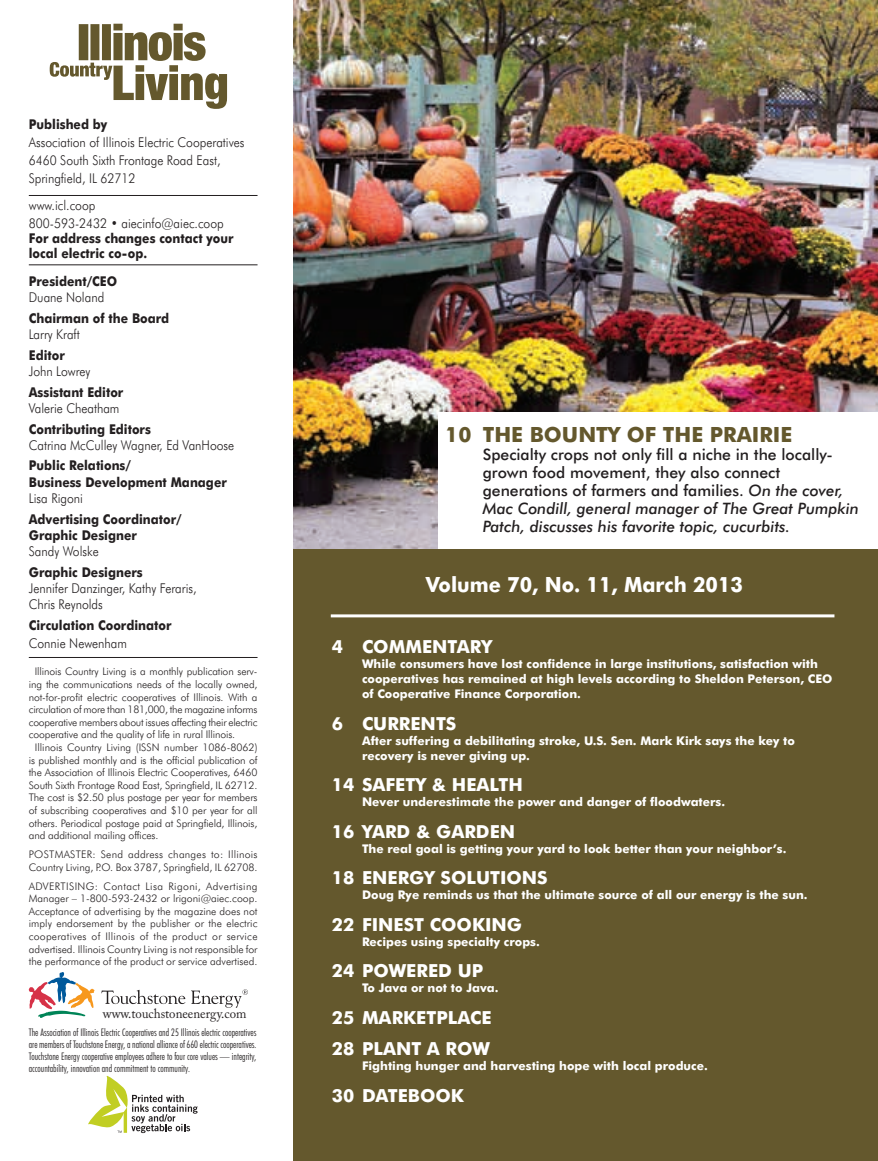
<style>
.page{position:relative;width:878px;height:1161px;background:#fff}
.page>*{position:absolute;margin:0;border:0;box-sizing:border-box;transform-origin:0 0}
.t1{font:700 21px "Futura BT";color:#fff;scale:.95 1}
.t2{font:700 21px "Futura BT";color:#64582d}
.t3{font:700 18px/31.5px "Futura BT";color:#fff}
.t4{font:500 15.75px/18px "Futura BT";color:#231f20}
.t5{font:300 13.5px/18px "Futura BT";color:#231f20;scale:.9 1}
.t6{font:700 13.5px/16.2px "Futura BT";color:#231f20;scale:.9 1}
.t7{font:13.5px "Adobe Caslon Pro";color:#231f20;scale:.95 1}
.t8{font:700 12px/15px "Futura BT";color:#fff}
.t9{font:300 10.5px/12.6px "Futura BT";letter-spacing:-.01em;color:#231f20;text-align:justify}
.t10{font:300 condensed 10.5px/12px "Futura BT";color:#231f20;text-align:justify;scale:.94 1}
.t11{font:300 10.5px/12.6px "Futura BT";letter-spacing:.025em;color:#231f20}
.s1{font-weight:700}
.s2{font-weight:300}
.s3{font-style:italic}
</style>
<div class="page">
<img style="left:293px;top:0;width:585px;height:549px">
<div style="left:270px;top:549px;width:608px;height:612px;background:#64582d"></div>
<div style="left:1px;top:0;width:292px;height:1161px;background:#fff"></div>
<div style="left:437px;top:412px;width:441px;height:137px;background:#fff"></div>
<svg style="left:29px;top:972px;width:65px;height:46px"></svg>
<svg style="left:101px;top:990px;width:84px;height:14px"></svg>
<svg style="left:191px;top:989px;width:57px;height:19px"></svg>
<svg style="left:50px;top:24px;width:177px;height:85px"></svg>
<hr style="left:331px;top:614px;width:503px;height:3px;background:#fff">
<hr style="left:29px;top:195px;width:228px;height:1px;background:#231f20">
<hr style="left:29px;top:265px;width:228px;height:1px;background:#231f20">
<hr style="left:29px;top:657px;width:228px;height:1px;background:#231f20">
<svg style="left:88px;top:1075px;width:110px;height:58px"></svg>
<p class="t5" style="left:29px;top:116px;width:241px"><span class="s1">Published by<br></span>Association of Illinois Electric Cooperatives<br>6460 South Sixth Frontage Road East,<br>Springfield, IL 62712</p>
<p class="t5" style="left:29px;top:197px;width:218px">www.icl.coop<br>800-593-2432 • aiecinfo@aiec.coop</p>
<p class="t6" style="left:29px;top:232px;width:229px;line-height:15px">For address changes contact your local electric co-op.</p>
<p class="t6" style="left:29px;top:274px;width:100px">President/CEO<br><span class="s2">Duane Noland</span></p>
<p class="t6" style="left:29px;top:311px;width:158px">Chairman of the Board<br><span class="s2">Larry Kraft</span></p>
<p class="t5" style="left:29px;top:348px;width:70px;line-height:16.2px"><span class="s1">Editor<br></span>John Lowrey</p>
<p class="t6" style="left:29px;top:385px;width:107px">Assistant Editor<br><span class="s2">Valerie Cheatham</span></p>
<p class="t5" style="left:29px;top:422px;width:230px;line-height:16.2px"><span class="s1">Contributing Editors<br></span>Catrina McCulley Wagner, Ed VanHoose</p>
<p class="t6" style="left:29px;top:459px;width:221px">Public Relations/<br>Business Development Manager<br><span class="s2">Lisa Rigoni</span></p>
<p class="t6" style="left:29px;top:512px;width:171px">Advertising Coordinator/<br>Graphic Designer<br><span class="s2">Sandy Wolske</span></p>
<p class="t5" style="left:29px;top:565px;width:188px;line-height:16.2px"><span class="s1">Graphic Designers<br></span>Jennifer Danzinger, Kathy Feraris,<br>Chris Reynolds</p>
<p class="t6" style="left:29px;top:617px;width:160px;line-height:18px">Circulation Coordinator<br><span class="s2">Connie Newenham</span></p>
<p class="t9" style="left:35px;top:666px;width:224px">Illinois Country Living is a monthly publication serv-</p>
<p class="t9" style="left:29px;top:679px;width:230px">ing the communications needs of the locally owned,</p>
<p class="t9" style="left:29px;top:691px;width:230px">not-for-profit electric cooperatives of Illinois. With a</p>
<p class="t9" style="left:29px;top:704px;width:230px">circulation of more than 181,000, the magazine informs</p>
<p class="t9" style="left:29px;top:716px;width:230px">cooperative members about issues affecting their electric</p>
<p class="t9" style="left:29px;top:729px;width:208px">cooperative and the quality of life in rural Illinois.</p>
<p class="t9" style="left:35px;top:742px;width:224px">Illinois Country Living (ISSN number 1086-8062)</p>
<p class="t9" style="left:29px;top:754px;width:230px">is published monthly and is the official publication of</p>
<p class="t9" style="left:29px;top:767px;width:230px">the Association of Illinois Electric Cooperatives, 6460</p>
<p class="t9" style="left:29px;top:779px;width:230px">South Sixth Frontage Road East, Springfield, IL 62712.</p>
<p class="t9" style="left:29px;top:792px;width:230px">The cost is $2.50 plus postage per year for members</p>
<p class="t9" style="left:29px;top:805px;width:230px">of subscribing cooperatives and $10 per year for all</p>
<p class="t9" style="left:29px;top:817px;width:230px">others. Periodical postage paid at Springfield, Illinois,</p>
<p class="t9" style="left:29px;top:830px;width:131px">and additional mailing offices.</p>
<p class="t11" style="left:29px;top:849px;width:230px">POSTMASTER: Send address changes to: Illinois<br>Country Living, P.O. Box 3787, Springfield, IL 62708.</p>
<p class="t9" style="left:29px;top:880px;width:230px">ADVERTISING: Contact Lisa Rigoni, Advertising Manager – 1-800-593-2432 or lrigoni@aiec.coop.<br>Acceptance of advertising by the magazine does not imply endorsement by the publisher or the electric cooperatives of Illinois of the product or service advertised. Illinois Country Living is not responsible for the performance of the product or service advertised.</p>
<p class="t7" style="left:103px;top:1009px;width:152px">www.touchstoneenergy.com</p>
<p class="t10" style="left:29px;top:1026px;width:243px">The Association of Illinois Electric Cooperatives and 25 Illinois electric cooperatives are members of Touchstone Energy, a national alliance of 660 electric cooperatives.<br>Touchstone Energy cooperative employees adhere to four core values — integrity, accountability, innovation and commitment to community.</p>
<p class="t2" style="left:445px;top:426px;width:348px">10 THE BOUNTY OF THE PRAIRIE</p>
<p class="t4" style="left:482px;top:447px;width:377px">Specialty crops not only fill a niche in the locally&shy;grown food movement, they also connect generations of farmers and families. <span class="s3">On the cover, Mac Condill, general manager of The Great Pumpkin Patch, discusses his favorite topic, cucurbits.</span></p>
<p class="t1" style="left:426px;top:575px;width:335px">Volume 70, No. 11, March 2013</p>
<p class="t3" style="left:332px;top:632px;width:162px">4 COMMENTARY</p>
<p class="t8" style="left:362px;top:657px;width:472px">While consumers have lost confidence in large institutions, satisfaction with cooperatives has remained at high levels according to Sheldon Peterson, CEO of Cooperative Finance Corporation.</p>
<p class="t3" style="left:332px;top:709px;width:126px">6 CURRENTS</p>
<p class="t8" style="left:362px;top:734px;width:434px">After suffering a debilitating stroke, U.S. Sen. Mark Kirk says the key to recovery is never giving up.</p>
<p class="t3" style="left:332px;top:770px;width:192px">14 SAFETY &amp; HEALTH</p>
<p class="t8" style="left:362px;top:795px;width:364px">Never underestimate the power and danger of floodwaters.</p>
<p class="t3" style="left:332px;top:817px;width:185px">16 YARD &amp; GARDEN</p>
<p class="t8" style="left:362px;top:842px;width:426px">The real goal is getting your yard to look better than your neighbor’s.</p>
<p class="t3" style="left:332px;top:863px;width:217px">18 ENERGY SOLUTIONS</p>
<p class="t8" style="left:362px;top:888px;width:447px">Doug Rye reminds us that the ultimate source of all our energy is the sun.</p>
<p class="t3" style="left:332px;top:910px;width:191px">22 FINEST COOKING</p>
<p class="t8" style="left:362px;top:935px;width:179px">Recipes using specialty crops.</p>
<p class="t3" style="left:332px;top:956px;width:153px">24 POWERED UP</p>
<p class="t8" style="left:362px;top:981px;width:138px">To Java or not to Java.</p>
<p class="t3" style="left:332px;top:1003px;width:161px">25 MARKETPLACE<br>28 PLANT A ROW</p>
<p class="t8" style="left:362px;top:1059px;width:347px">Fighting hunger and harvesting hope with local produce.</p>
<p class="t3" style="left:332px;top:1081px;width:133px">30 DATEBOOK</p>
</div>
